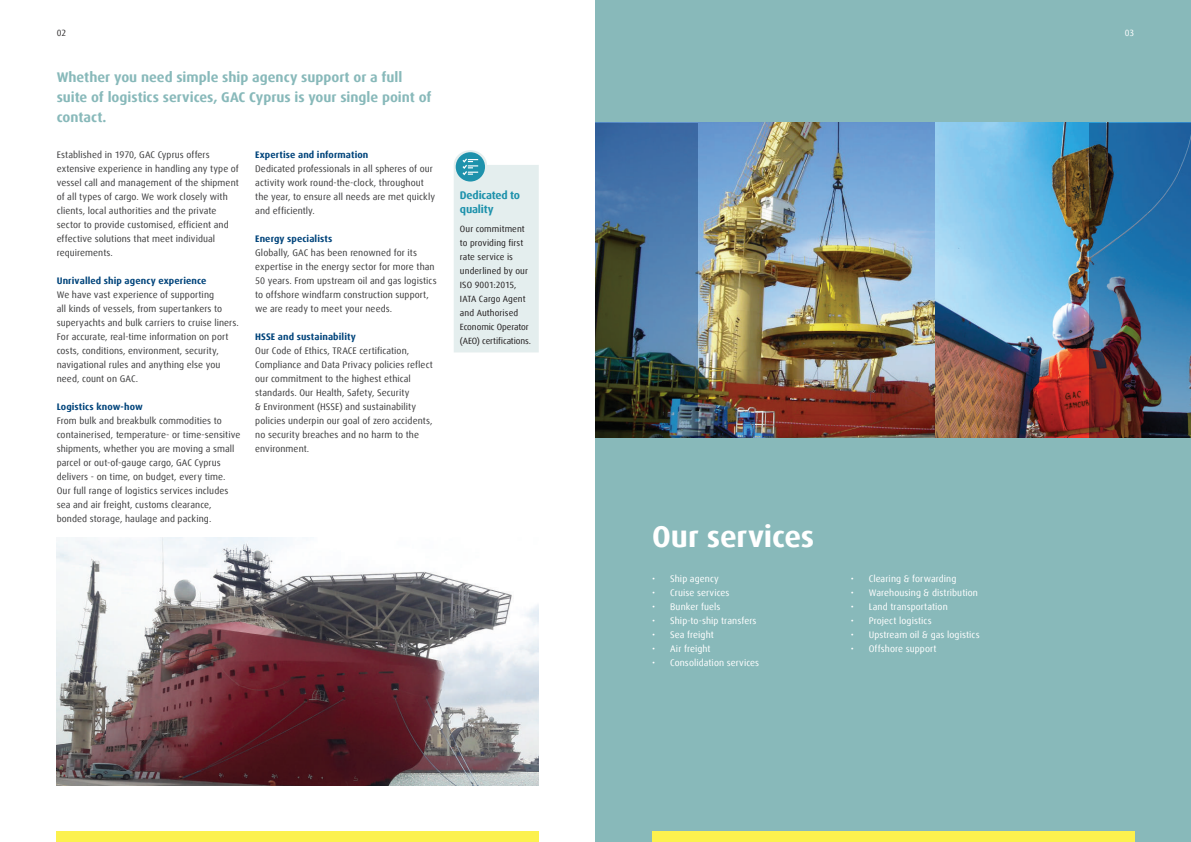
<style>
.page{position:relative;width:1191px;height:842px;background:#fff}
.page>*{position:absolute;margin:0;border:0;box-sizing:border-box;transform-origin:0 0}
.t1{font:700 30px "Dax Offc";letter-spacing:-.005em;color:#fff}
.t2{font:700 14px/20px "Dax Offc";color:#88b9ba}
.t3{font:700 11px/14px "Dax Offc";letter-spacing:-.015em;color:#1e92ac}
.t4{font:9.5px/14px "Dax Offc";letter-spacing:.01em;color:#3e3e3f}
.t5{font:9.5px "Dax Offc";letter-spacing:.005em;color:#fff}
.t6{font:700 9.5px "Dax Offc";letter-spacing:.01em;color:#00447b}
.t7{font:9px/14px "Dax Offc";letter-spacing:.005em;color:#231f20}
.t8{font:9px "Dax Offc";color:#312f30}
.t9{font:9px "Dax Offc";color:#fff}
</style>
<div class="page">
<div style="left:595px;top:0;width:596px;height:842px;background:#88b9ba"></div>
<svg style="left:454px;top:150px;width:85px;height:202px;background:#deebec"></svg>
<img style="left:697px;top:123px;width:238px;height:315px">
<img style="left:935px;top:123px;width:154px;height:315px">
<img style="left:57px;top:538px;width:482px;height:247px">
<svg style="left:595px;top:123px;width:102px;height:315px;background:#3d5c72"></svg>
<svg style="left:1089px;top:123px;width:102px;height:315px;background:#355d83"></svg>
<div style="left:57px;top:831px;width:482px;height:11px;background:#fcf14e"></div>
<div style="left:652px;top:831px;width:482px;height:11px;background:#fcf14e"></div>
<p class="t8" style="left:57px;top:27px;width:11px">02</p>
<p class="t9" style="left:1124px;top:27px;width:11px">03</p>
<h2 class="t2" style="left:57px;top:67px;width:376px">Whether you need simple ship agency support or a full suite of logistics services, GAC Cyprus is your single point of contact.</h2>
<p class="t4" style="left:57px;top:147px;width:184px">Established in 1970, GAC Cyprus offers extensive experience in handling any type of vessel call and management of the shipment of all types of cargo. We work closely with clients, local authorities and the private sector to provide customised, efficient and effective solutions that meet individual requirements.</p>
<p class="t6" style="left:57px;top:274px;width:151px">Unrivalled ship agency experience</p>
<p class="t4" style="left:57px;top:287px;width:184px">We have vast experience of supporting<br>all kinds of vessels, from supertankers to superyachts and bulk carriers to cruise liners.<br>For accurate, real-time information on port costs, conditions, environment, security, navigational rules and anything else you need, count on GAC.</p>
<p class="t6" style="left:57px;top:400px;width:87px">Logistics know-how</p>
<p class="t4" style="left:57px;top:414px;width:185px">From bulk and breakbulk commodities to containerised, temperature- or time-sensitive shipments, whether you are moving a small parcel or out-of-gauge cargo, GAC Cyprus delivers - on time, on budget, every time.<br>Our full range of logistics services includes sea and air freight, customs clearance, bonded storage, haulage and packing.</p>
<p class="t6" style="left:255px;top:148px;width:115px">Expertise and information</p>
<p class="t4" style="left:255px;top:162px;width:181px">Dedicated professionals in all spheres of our activity work round-the-clock, throughout the year, to ensure all needs are met quickly and efficiently.</p>
<p class="t6" style="left:255px;top:232px;width:79px">Energy specialists</p>
<p class="t4" style="left:255px;top:246px;width:183px">Globally, GAC has been renowned for its expertise in the energy sector for more than 50 years. From upstream oil and gas logistics to offshore windfarm construction support, we are ready to meet your needs.</p>
<p class="t6" style="left:255px;top:330px;width:102px">HSSE and sustainability</p>
<p class="t4" style="left:255px;top:344px;width:179px">Our Code of Ethics, TRACE certification, Compliance and Data Privacy policies reflect our commitment to the highest ethical standards. Our Health, Safety, Security<br>&amp; Environment (HSSE) and sustainability policies underpin our goal of zero accidents, no security breaches and no harm to the environment.</p>
<p class="t3" style="left:460px;top:188px;width:62px">Dedicated to quality</p>
<p class="t7" style="left:460px;top:222px;width:73px">Our commitment to providing first rate service is underlined by our<br>ISO 9001:2015,<br>IATA Cargo Agent and Authorised<br>Economic Operator (AEO) certifications.</p>
<h1 class="t1" style="left:652px;top:517px;width:163px">Our services</h1>
<p class="t5" style="left:652px;top:573px;width:68px">• Ship agency</p>
<p class="t5" style="left:652px;top:587px;width:79px">• Cruise services</p>
<p class="t5" style="left:652px;top:601px;width:70px">• Bunker fuels</p>
<p class="t5" style="left:652px;top:615px;width:106px">• Ship-to-ship transfers</p>
<p class="t5" style="left:652px;top:629px;width:63px">• Sea freight</p>
<p class="t5" style="left:652px;top:643px;width:60px">• Air freight</p>
<p class="t5" style="left:652px;top:657px;width:109px">• Consolidation services</p>
<p class="t5" style="left:850px;top:573px;width:107px">• Clearing &amp; forwarding</p>
<p class="t5" style="left:850px;top:587px;width:129px">• Warehousing &amp; distribution</p>
<p class="t5" style="left:850px;top:601px;width:99px">• Land transportation</p>
<p class="t5" style="left:850px;top:615px;width:82px">• Project logistics</p>
<p class="t5" style="left:850px;top:629px;width:130px">• Upstream oil &amp; gas logistics</p>
<p class="t5" style="left:850px;top:643px;width:87px">• Offshore support</p>
</div>
